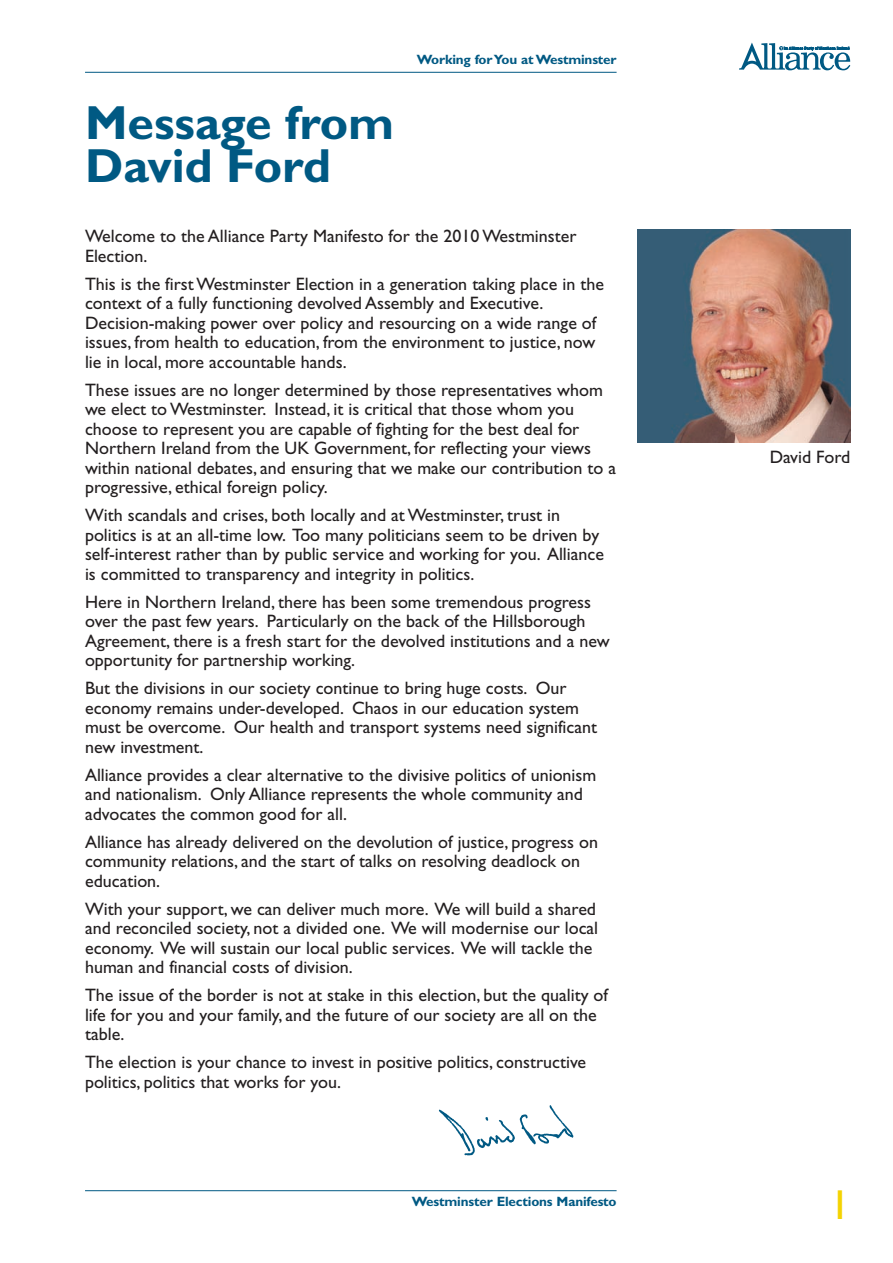
<style>
.page{position:relative;width:893px;height:1263px;background:#fff}
.page>*{position:absolute;margin:0;border:0;box-sizing:border-box;transform-origin:0 0}
.t1{font:700 48px/42.8px "Gill Sans";color:#005983}
.t2{font:42px "Gill Sans";color:#f4d302}
.t3{font:18px/19.5px "Gill Sans";color:#231f20}
.t4{font:700 13.5px "Gill Sans";letter-spacing:-.01em;color:#005983}
</style>
<div class="page">
<img style="left:438px;top:1105px;width:136px;height:51px">
<img style="left:638px;top:230px;width:212px;height:212px">
<svg style="left:739px;top:43px;width:111px;height:27px"></svg>
<hr style="left:85px;top:72px;width:532px;height:1px;background:#005983">
<hr style="left:85px;top:1190px;width:532px;height:1px;background:#005983">
<h1 class="t1" style="left:85px;top:107px;width:311px">Message from<br>David Ford</h1>
<p class="t4" style="left:417px;top:55px;width:201px">Working for You at Westminster</p>
<p class="t3" style="left:85px;top:228px;width:493px">Welcome to the Alliance Party Manifesto for the 2010 Westminster<br>Election.</p>
<p class="t3" style="left:85px;top:276px;width:520px">This is the first Westminster Election in a generation taking place in the context of a fully functioning devolved Assembly and Executive.<br>Decision-making power over policy and resourcing on a wide range of issues, from health to education, from the environment to justice, now lie in local, more accountable hands.</p>
<p class="t3" style="left:85px;top:382px;width:532px">These issues are no longer determined by those representatives whom we elect to Westminster. Instead, it is critical that those whom you choose to represent you are capable of fighting for the best deal for Northern Ireland from the UK Government, for reflecting your views within national debates, and ensuring that we make our contribution to a progressive, ethical foreign policy.</p>
<p class="t3" style="left:85px;top:507px;width:520px">With scandals and crises, both locally and at Westminster, trust in politics is at an all-time low. Too many politicians seem to be driven by self-interest rather than by public service and working for you. Alliance is committed to transparency and integrity in politics.</p>
<p class="t3" style="left:85px;top:594px;width:526px">Here in Northern Ireland, there has been some tremendous progress over the past few years. Particularly on the back of the Hillsborough Agreement, there is a fresh start for the devolved institutions and a new opportunity for partnership working.</p>
<p class="t3" style="left:85px;top:680px;width:513px">But the divisions in our society continue to bring huge costs. Our economy remains under-developed. Chaos in our education system must be overcome. Our health and transport systems need significant new investment.</p>
<p class="t3" style="left:85px;top:767px;width:513px">Alliance provides a clear alternative to the divisive politics of unionism and nationalism. Only Alliance represents the whole community and advocates the common good for all.</p>
<p class="t3" style="left:85px;top:834px;width:514px">Alliance has already delivered on the devolution of justice, progress on community relations, and the start of talks on resolving deadlock on education.</p>
<p class="t3" style="left:85px;top:901px;width:515px">With your support, we can deliver much more. We will build a shared and reconciled society, not a divided one. We will modernise our local economy. We will sustain our local public services. We will tackle the human and financial costs of division.</p>
<p class="t3" style="left:85px;top:987px;width:524px">The issue of the border is not at stake in this election, but the quality of life for you and your family, and the future of our society are all on the table.</p>
<p class="t3" style="left:85px;top:1054px;width:503px">The election is your chance to invest in positive politics, constructive politics, politics that works for you.</p>
<p class="t3" style="left:770px;top:449px;width:82px">David Ford</p>
<p class="t4" style="left:412px;top:1197px;width:206px">Westminster Elections Manifesto</p>
<h2 class="t2" style="left:829px;top:1191px;width:22px">1</h2>
</div>
